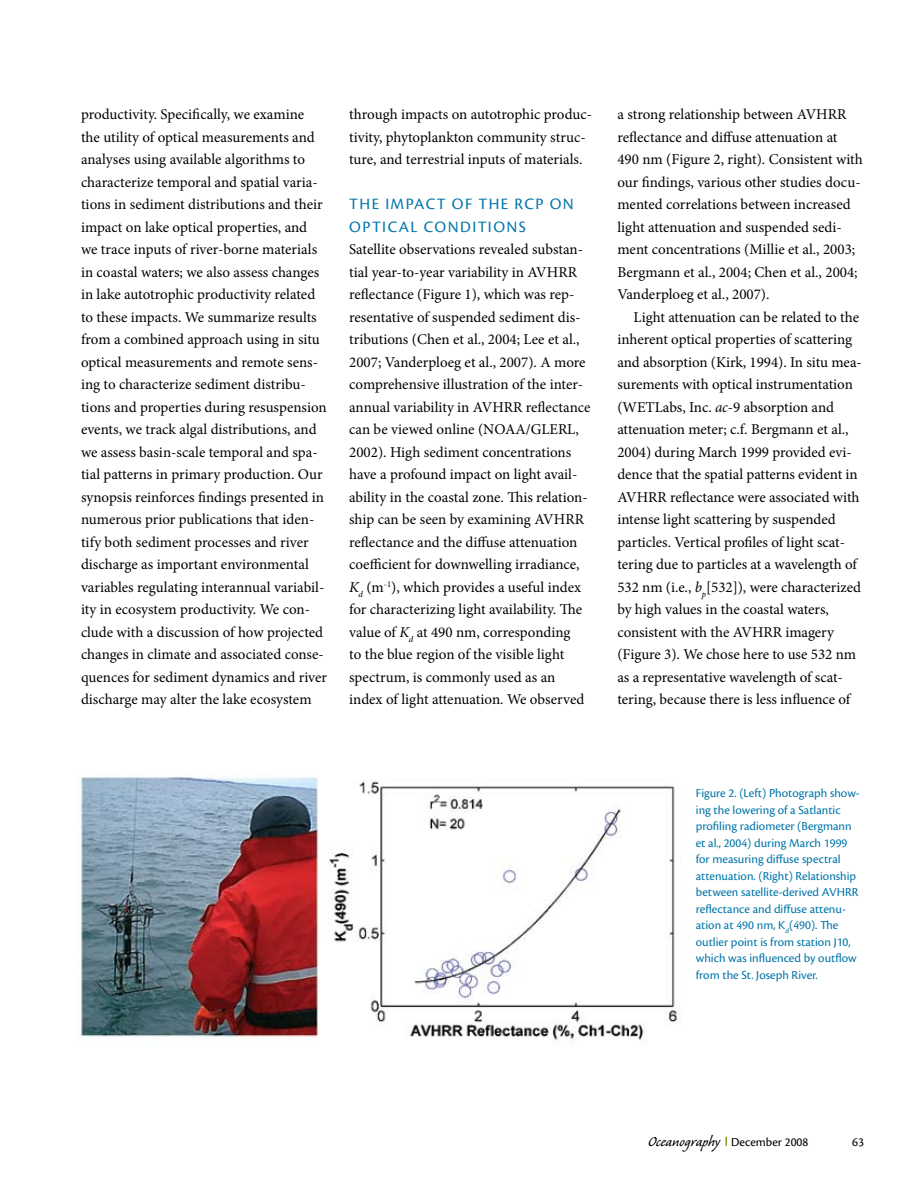
<style>
.page{position:relative;width:918px;height:1188px;background:#fff}
.page>*{position:absolute;margin:0;border:0;box-sizing:border-box;transform-origin:0 0}
.t1{font:18px "Caliban";color:#000}
.t2{font:16.5px "Cronos Pro";letter-spacing:.085em;color:#0075a9}
.t3{font:15px/22.5px "Minion Pro";letter-spacing:-.005em;color:#000}
.t4{font:12.75px/16.5px "Cronos Pro";color:#0075a9}
.t5{font:12.75px "Cronos Pro";color:#000}
.s1{font-style:italic}
.s2{font-family:"Cronos Pro";font-size:12.75px}
</style>
<div class="page">
<img style="left:77px;top:776px;width:605px;height:270px">
<p class="t3" style="left:81px;top:103px;width:248px">productivity. Specifically, we examine<br>the utility of optical measurements and analyses using available algorithms to characterize temporal and spatial varia&shy;tions in sediment distributions and their impact on lake optical properties, and we trace inputs of river-borne materials in coastal waters; we also assess changes in lake autotrophic productivity related to these impacts. We summarize results from a combined approach using in situ optical measurements and remote sens&shy;ing to characterize sediment distribu&shy;tions and properties during resuspension events, we track algal distributions, and we assess basin-scale temporal and spa&shy;tial patterns in primary production. Our synopsis reinforces findings presented in numerous prior publications that iden&shy;tify both sediment processes and river discharge as important environmental variables regulating interannual variabil&shy;ity in ecosystem productivity. We con&shy;clude with a discussion of how projected changes in climate and associated conse&shy;quences for sediment dynamics and river discharge may alter the lake ecosystem</p>
<p class="t3" style="left:349px;top:103px;width:244px">through impacts on autotrophic produc&shy;tivity, phytoplankton community struc&shy;ture, and terrestrial inputs of materials.</p>
<p class="t2" style="left:349px;top:195px;width:54px">The Impac</p>
<p class="t2" style="left:437px;top:195px;width:126px">t of the RCP on</p>
<p class="t2" style="left:349px;top:217px;width:43px">Optical</p>
<p class="t2" style="left:424px;top:217px;width:22px">Condi</p>
<p class="t2" style="left:478px;top:217px;width:21px">tions</p>
<p class="t3" style="left:349px;top:238px;width:243px">Satellite observations revealed substan&shy;tial year-to-year variability in AVHRR reflectance (Figure 1), which was rep&shy;resentative of suspended sediment dis&shy;tributions (Chen et al., 2004; Lee et al., 2007; Vanderploeg et al., 2007). A more comprehensive illustration of the inter&shy;annual variability in AVHRR reflectance can be viewed online (NOAA/GLERL, 2002). High sediment concentrations have a profound impact on light avail&shy;ability in the coastal zone. This relation&shy;ship can be seen by examining AVHRR reflectance and the diffuse attenuation coefficient for downwelling irradiance, <span class="s1">K</span><sub>d</sub> (m<sup>-1</sup>), which provides a useful index for characterizing light availability. The value of <span class="s1">K</span><sub>d</sub> at 490 nm, corresponding<br>to the blue region of the visible light spectrum, is commonly used as an index of light attenuation. We observed</p>
<p class="t3" style="left:617px;top:103px;width:247px">a strong relationship between AVHRR reflectance and diffuse attenuation at<br>490 nm (Figure 2, right). Consistent with our findings, various other studies docu&shy;mented correlations between increased light attenuation and suspended sedi&shy;ment concentrations (Millie et al., 2003; Bergmann et al., 2004; Chen et al., 2004; Vanderploeg et al., 2007).</p>
<p class="t3" style="left:617px;top:306px;width:246px;text-indent:16px">Light attenuation can be related to the inherent optical properties of scattering and absorption (Kirk, 1994). In situ mea&shy;surements with optical instrumentation (WETLabs, Inc. <span class="s1">ac</span>-9 absorption and attenuation meter; c.f. Bergmann et al., 2004) during March 1999 provided evi&shy;dence that the spatial patterns evident in AVHRR reflectance were associated with intense light scattering by suspended particles. Vertical profiles of light scat&shy;tering due to particles at a wavelength of 532 nm (i.e., <span class="s1">b</span><sub>p</sub>[532]), were characterized by high values in the coastal waters, consistent with the AVHRR imagery (Figure 3). We chose here to use 532 nm as a representative wavelength of scat&shy;tering, because there is less influence of</p>
<p class="t4" style="left:696px;top:785px;width:165px">Figure 2. (Left) Photograph show&shy;ing the lowering of a Satlantic profiling radiometer (Bergmann et al., 2004) during March 1999 for measuring diffuse spectral attenuation. (Right) Relationship between satellite-derived AVHRR reflectance and diffuse attenu&shy;ation at 490 nm, K<sub>d</sub>(490). The outlier point is from station J10, which was influenced by outflow from the St. Joseph River.</p>
<p class="t1" style="left:648px;top:1132px;width:162px">Oceanography <span class="s2">December 2008</span></p>
<p class="t5" style="left:852px;top:1134px;width:13px">63</p>
</div>
